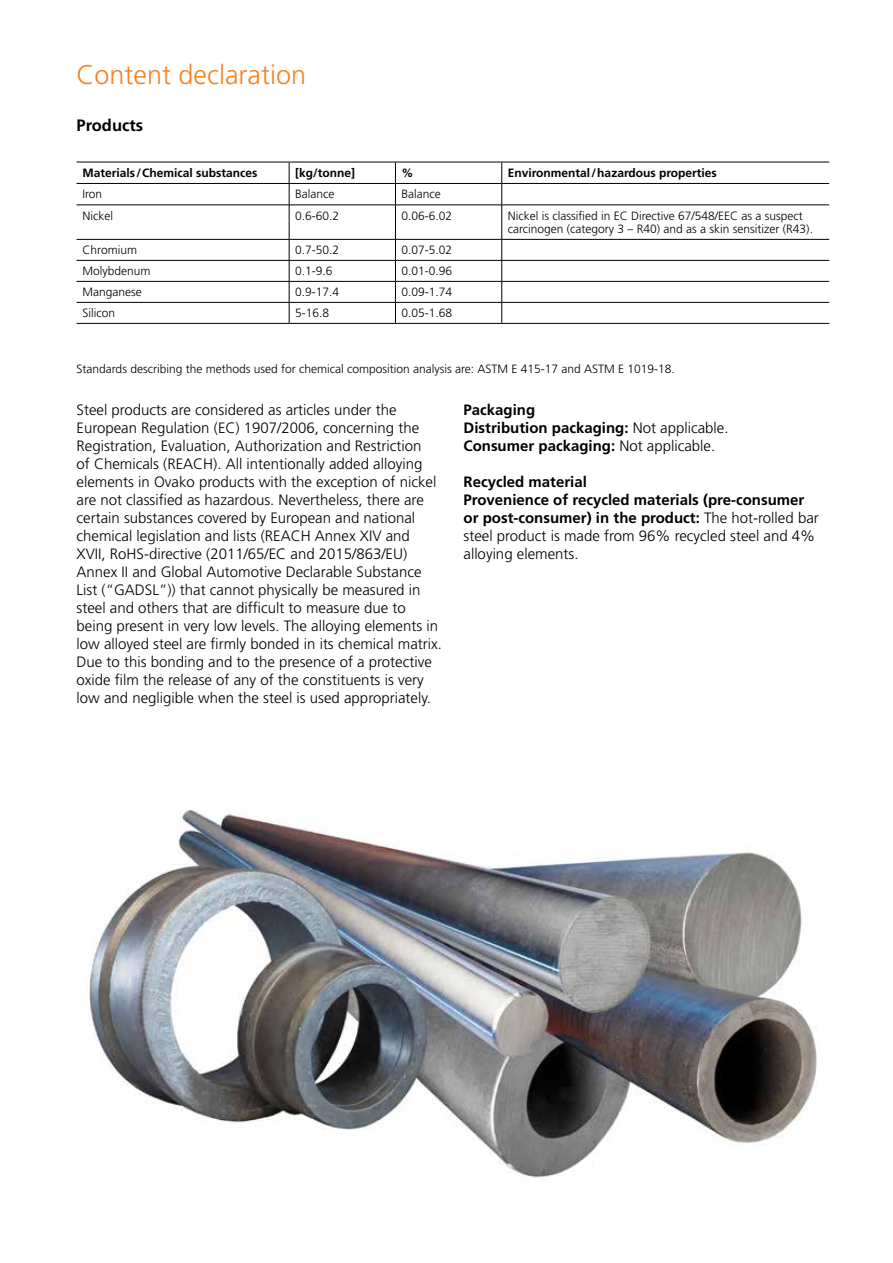
<style>
.page{position:relative;width:893px;height:1263px;background:#fff}
.page>*{position:absolute;margin:0;border:0;box-sizing:border-box;transform-origin:0 0}
.t1{font:300 27px "Frutiger LT Std";color:#f58220}
.t2{font:700 16.5px "Frutiger LT Std";color:#000}
.t3{font:300 15px/18px "Frutiger LT Std";color:#000}
.t4{font:700 15px/18px "Frutiger LT Std";color:#000}
.t5{font:300 12px/13.5px "Frutiger LT Std";color:#000}
.t6{font:700 12px "Frutiger LT Std";color:#000}
.s1{font-weight:300}
</style>
<div class="page">
<svg style="left:289px;top:163px;width:1px;height:42px"></svg>
<hr style="left:289px;top:205px;width:1px;height:34px;background:#000">
<hr style="left:77px;top:239px;width:212px;height:1px;background:#000">
<hr style="left:289px;top:239px;width:106px;height:1px;background:#000">
<hr style="left:395px;top:239px;width:107px;height:1px;background:#000">
<hr style="left:502px;top:239px;width:327px;height:1px;background:#000">
<hr style="left:77px;top:260px;width:212px;height:1px;background:#000">
<hr style="left:289px;top:260px;width:106px;height:1px;background:#000">
<hr style="left:395px;top:260px;width:107px;height:1px;background:#000">
<hr style="left:502px;top:260px;width:327px;height:1px;background:#000">
<hr style="left:77px;top:281px;width:212px;height:1px;background:#000">
<hr style="left:289px;top:281px;width:106px;height:1px;background:#000">
<hr style="left:395px;top:281px;width:107px;height:1px;background:#000">
<hr style="left:502px;top:281px;width:327px;height:1px;background:#000">
<svg style="left:289px;top:240px;width:1px;height:83px"></svg>
<hr style="left:77px;top:323px;width:212px;height:1px;background:#000">
<hr style="left:289px;top:323px;width:106px;height:1px;background:#000">
<hr style="left:395px;top:323px;width:107px;height:1px;background:#000">
<hr style="left:502px;top:323px;width:327px;height:1px;background:#000">
<hr style="left:77px;top:205px;width:212px;height:1px;background:#000">
<hr style="left:289px;top:205px;width:106px;height:1px;background:#000">
<hr style="left:395px;top:205px;width:107px;height:1px;background:#000">
<hr style="left:502px;top:205px;width:327px;height:1px;background:#000">
<hr style="left:77px;top:162px;width:212px;height:1px;background:#000">
<hr style="left:289px;top:162px;width:106px;height:1px;background:#000">
<hr style="left:395px;top:162px;width:107px;height:1px;background:#000">
<hr style="left:502px;top:162px;width:327px;height:1px;background:#000">
<svg style="left:395px;top:162px;width:1px;height:43px"></svg>
<hr style="left:395px;top:205px;width:1px;height:34px;background:#000">
<svg style="left:395px;top:240px;width:1px;height:83px"></svg>
<svg style="left:501px;top:162px;width:1px;height:43px"></svg>
<hr style="left:501px;top:205px;width:1px;height:34px;background:#000">
<svg style="left:501px;top:240px;width:1px;height:83px"></svg>
<hr style="left:77px;top:183px;width:212px;height:1px;background:#000">
<hr style="left:289px;top:183px;width:106px;height:1px;background:#000">
<hr style="left:395px;top:183px;width:107px;height:1px;background:#000">
<hr style="left:502px;top:183px;width:327px;height:1px;background:#000">
<hr style="left:77px;top:302px;width:212px;height:1px;background:#000">
<hr style="left:289px;top:302px;width:106px;height:1px;background:#000">
<hr style="left:395px;top:302px;width:107px;height:1px;background:#000">
<hr style="left:502px;top:302px;width:327px;height:1px;background:#000">
<img style="left:89px;top:810px;width:729px;height:368px">
<h1 class="t1" style="left:77px;top:59px;width:231px">Content declaration</h1>
<p class="t2" style="left:77px;top:116px;width:68px">Products</p>
<p class="t6" style="left:83px;top:166px;width:177px">Materials/Chemical substances</p>
<p class="t6" style="left:295px;top:166px;width:61px">[kg/tonne]</p>
<p class="t6" style="left:401px;top:166px;width:13px">%</p>
<p class="t6" style="left:508px;top:166px;width:211px">Environmental/hazardous properties</p>
<p class="t5" style="left:83px;top:188px;width:21px">Iron</p>
<p class="t5" style="left:295px;top:188px;width:41px">Balance</p>
<p class="t5" style="left:401px;top:188px;width:41px">Balance</p>
<p class="t5" style="left:83px;top:209px;width:32px">Nickel</p>
<p class="t5" style="left:295px;top:209px;width:46px">0.6-60.2</p>
<p class="t5" style="left:401px;top:209px;width:52px">0.06-6.02</p>
<p class="t5" style="left:508px;top:209px;width:307px">Nickel is classified in EC Directive 67/548/EEC as a suspect carcinogen (category 3 – R40) and as a skin sensitizer (R43).</p>
<p class="t5" style="left:83px;top:244px;width:56px">Chromium</p>
<p class="t5" style="left:295px;top:244px;width:46px">0.7-50.2</p>
<p class="t5" style="left:401px;top:244px;width:52px">0.07-5.02</p>
<p class="t5" style="left:83px;top:265px;width:70px">Molybdenum</p>
<p class="t5" style="left:295px;top:265px;width:39px">0.1-9.6</p>
<p class="t5" style="left:401px;top:265px;width:52px">0.01-0.96</p>
<p class="t5" style="left:83px;top:286px;width:61px">Manganese</p>
<p class="t5" style="left:295px;top:286px;width:46px">0.9-17.4</p>
<p class="t5" style="left:401px;top:286px;width:52px">0.09-1.74</p>
<p class="t5" style="left:83px;top:307px;width:34px">Silicon</p>
<p class="t5" style="left:295px;top:307px;width:36px">5-16.8</p>
<p class="t5" style="left:401px;top:307px;width:52px">0.05-1.68</p>
<p class="t5" style="left:77px;top:362px;width:600px">Standards describing the methods used for chemical composition analysis are: ASTM E 415-17 and ASTM E 1019-18.</p>
<p class="t3" style="left:77px;top:401px;width:367px">Steel products are considered as articles under the European Regulation (EC) 1907/2006, concerning the Registration, Evaluation, Authorization and Restriction<br>of Chemicals (REACH). All intentionally added alloying elements in Ovako products with the exception of nickel are not classified as hazardous. Nevertheless, there are certain substances covered by European and national chemical legislation and lists (REACH Annex XIV and XVII, RoHS-directive (2011/65/EC and 2015/863/EU)<br>Annex II and Global Automotive Declarable Substance List (“GADSL”)) that cannot physically be measured in steel and others that are difficult to measure due to being present in very low levels. The alloying elements in low alloyed steel are firmly bonded in its chemical matrix.<br>Due to this bonding and to the presence of a protective oxide film the release of any of the constituents is very low and negligible when the steel is used appropriately.</p>
<p class="t4" style="left:463px;top:401px;width:267px">Packaging<br>Distribution packaging: <span class="s1">Not applicable.<br></span>Consumer packaging: <span class="s1">Not applicable.</span></p>
<p class="t4" style="left:463px;top:473px;width:357px">Recycled material<br>Provenience of recycled materials (pre-consumer or post-consumer) in the product: <span class="s1">The hot-rolled bar steel product is made from 96% recycled steel and 4% alloying elements.</span></p>
</div>
